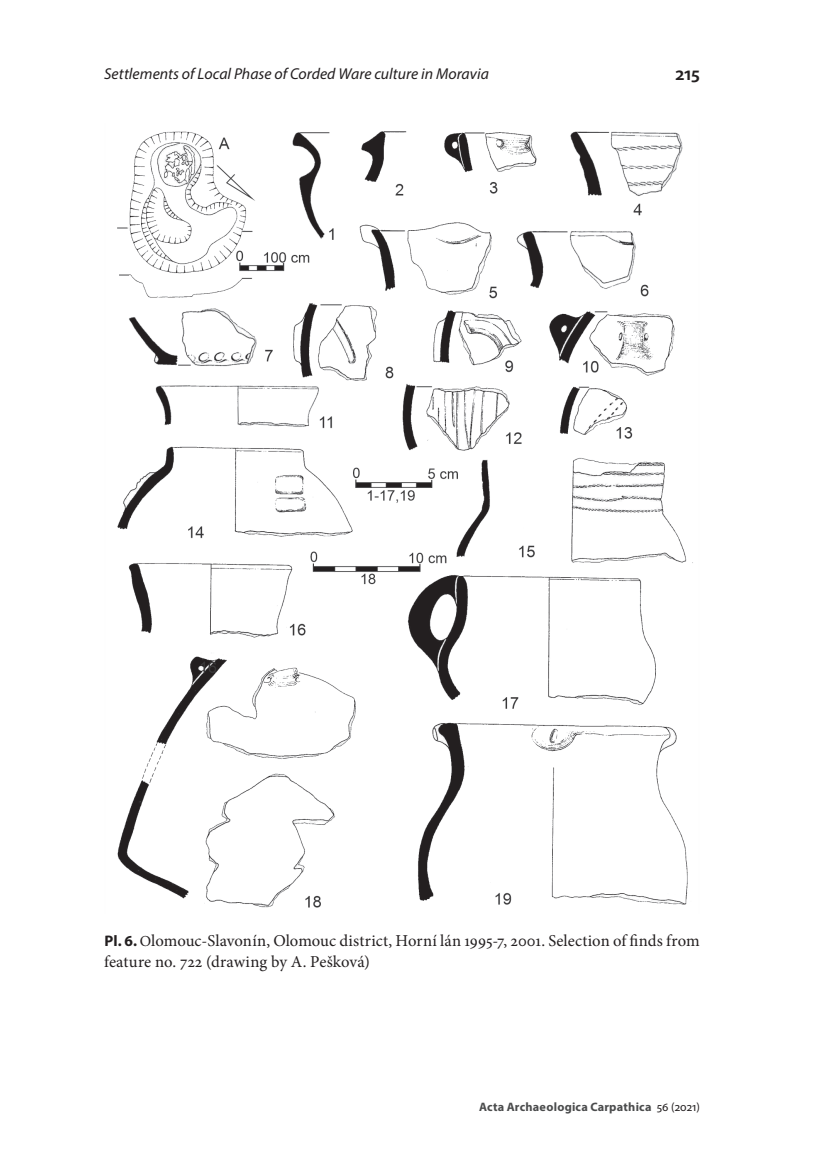
<style>
.page{position:relative;width:819px;height:1166px;background:#fff}
.page>*{position:absolute;margin:0;border:0;box-sizing:border-box;transform-origin:0 0}
.t1{font:600 19.25px "Myriad Pro";color:#231f20}
.t2{font:16.62px/21px "Minion Pro";color:#231f20}
.t3{font:italic 15.75px "Myriad Pro";letter-spacing:.005em;color:#231f20}
.t4{font:700 12.25px "Myriad Pro";letter-spacing:.02em;color:#4b4c4d}
.s1{font-family:"Myriad Pro";font-weight:700;font-size:15.4px}
.s2{font-size:15.4px}
.s3{font-weight:400;color:#231f20}
</style>
<div class="page">
<img style="left:117px;top:131px;width:576px;height:777px">
<p class="t3" style="left:104px;top:64px;width:386px">Settlements of Local Phase of Corded Ware culture in Moravia</p>
<p class="t1" style="left:675px;top:61px;width:26px">215</p>
<p class="t2" style="left:104px;top:930px;width:597px"><span class="s1">Pl. 6.</span> <span class="s2">O</span>lomouc-Slavonín, Olomouc district, Horní lán 1995-7, 2001. Selection of finds from feature no. 722 (drawing by A. Pešková)</p>
<p class="t4" style="left:479px;top:1098px;width:222px">Acta Archaeologica Carpathica <span class="s3">56 (2021)</span></p>
</div>
